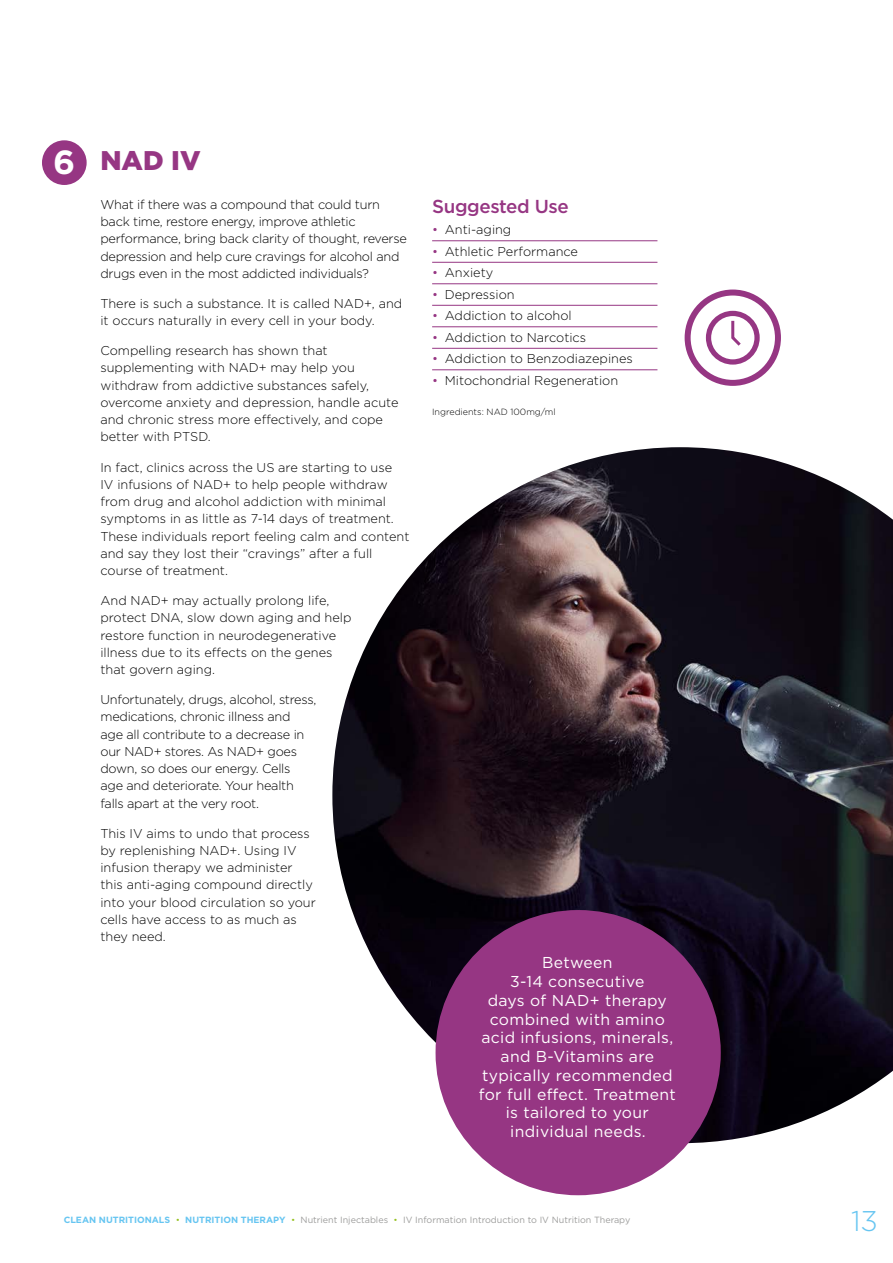
<style>
.page{position:relative;width:893px;height:1263px;background:#fff}
.page>*{position:absolute;margin:0;border:0;box-sizing:border-box;transform-origin:0 0}
.t1{font:300 28.5px "Gotham";color:#66c5f1}
.t2{font:900 27px "Gotham";color:#963683}
.t3{font:500 18.75px "Gotham";letter-spacing:-.02em;color:#963683}
.t4{font:15.75px/18.8px "Gotham";letter-spacing:.02em;color:#fff;text-align:center}
.t5{font:300 12.75px/17.2px "Gotham";color:#000}
.t6{font:300 12.75px/17.2px "Gotham";letter-spacing:-.02em;color:#000}
.t7{font:9px "Gotham";color:#9d9d9c}
.t8{font:300 9px "Gotham";color:#000}
.s1{font-weight:700;font-size:33.45px;color:#fff}
.s2{color:#963683}
.s3{font-weight:700;color:#66c5f1}
.s4{font-weight:300;color:#95c11f}
</style>
<div class="page">
<div style="left:42px;top:140px;width:45px;height:45px;background:#963683;border-radius:50%"></div>
<hr style="left:432px;top:240px;width:225px;height:1px;background:#963683">
<hr style="left:432px;top:262px;width:225px;height:1px;background:#963683">
<hr style="left:432px;top:283px;width:225px;height:1px;background:#963683">
<hr style="left:432px;top:305px;width:225px;height:1px;background:#963683">
<hr style="left:432px;top:326px;width:225px;height:1px;background:#963683">
<hr style="left:432px;top:348px;width:225px;height:1px;background:#963683">
<hr style="left:432px;top:370px;width:225px;height:1px;background:#963683">
<img style="left:332px;top:447px;width:561px;height:696px">
<div style="left:436px;top:910px;width:285px;height:285px;background:#963683;border-radius:50%"></div>
<svg style="left:688px;top:292px;width:90px;height:91px"></svg>
<div style="left:685px;top:289px;width:96px;height:97px;border:6px solid #963683;border-radius:50%"></div>
<div style="left:706px;top:311px;width:54px;height:54px;border:5px solid #963683;border-radius:50%"></div>
<svg style="left:730px;top:318px;width:14px;height:31px"></svg>
<h2 class="t2" style="left:53px;top:142px;width:149px"><span class="s1">6</span> NAD IV</h2>
<p class="t6" style="left:100px;top:195px;width:308px">What if there was a compound that could turn back time, restore energy, improve athletic performance, bring back clarity of thought, reverse depression and help cure cravings for alcohol and drugs even in the most addicted individuals?</p>
<p class="t5" style="left:100px;top:294px;width:303px">There is such a substance. It is called NAD+, and it occurs naturally in every cell in your body.</p>
<p class="t5" style="left:100px;top:342px;width:300px">Compelling research has shown that supplementing with NAD+ may help you withdraw from addictive substances safely, overcome anxiety and depression, handle acute and chronic stress more effectively, and cope better with PTSD.</p>
<p class="t5" style="left:100px;top:458px;width:310px">In fact, clinics across the US are starting to use<br>IV infusions of NAD+ to help people withdraw from drug and alcohol addiction with minimal symptoms in as little as 7-14 days of treatment.<br>These individuals report feeling calm and content and say they lost their “cravings” after a full course of treatment.</p>
<p class="t5" style="left:100px;top:591px;width:253px">And NAD+ may actually prolong life, protect DNA, slow down aging and help restore function in neurodegenerative illness due to its effects on the genes that govern aging.</p>
<p class="t6" style="left:100px;top:690px;width:218px">Unfortunately, drugs, alcohol, stress, medications, chronic illness and<br>age all contribute to a decrease in our NAD+ stores. As NAD+ goes down, so does our energy. Cells<br>age and deteriorate. Your health falls apart at the very root.</p>
<p class="t5" style="left:100px;top:824px;width:217px">This IV aims to undo that process by replenishing NAD+. Using IV infusion therapy we administer this anti-aging compound directly into your blood circulation so your cells have access to as much as they need.</p>
<h3 class="t3" style="left:432px;top:194px;width:138px">Suggested Use</h3>
<p class="t5" style="left:432px;top:221px;width:81px"><span class="s2">•</span> Anti-aging</p>
<p class="t5" style="left:432px;top:242px;width:147px"><span class="s2">•</span> Athletic Performance</p>
<p class="t5" style="left:432px;top:264px;width:63px"><span class="s2">•</span> Anxiety</p>
<p class="t5" style="left:432px;top:285px;width:84px"><span class="s2">•</span> Depression</p>
<p class="t5" style="left:432px;top:307px;width:141px"><span class="s2">•</span> Addiction to alcohol</p>
<p class="t5" style="left:432px;top:328px;width:156px"><span class="s2">•</span> Addiction to Narcotics</p>
<p class="t5" style="left:432px;top:350px;width:202px"><span class="s2">•</span> Addiction to Benzodiazepines</p>
<p class="t5" style="left:432px;top:371px;width:188px"><span class="s2">•</span> Mitochondrial Regeneration</p>
<p class="t8" style="left:432px;top:406px;width:125px">Ingredients: NAD 100mg/ml</p>
<p class="t4" style="left:479px;top:953px;width:198px">Between<br>3-14 consecutive<br>days of NAD+ therapy combined with amino acid infusions, minerals, and B-Vitamins are typically recommended for full effect. Treatment is tailored to your individual needs.</p>
<p class="t7" style="left:64px;top:1214px;width:568px"><span class="s3">CLEAN NUTRITIONALS</span> <span class="s4">•</span> <span class="s3">NUTRITION THERAPY</span> <span class="s4">•</span> Nutrient Injectables <span class="s4">•</span> IV Information Introduction to IV Nutrition Therapy</p>
<h1 class="t1" style="left:851px;top:1202px;width:28px">13</h1>
</div>
